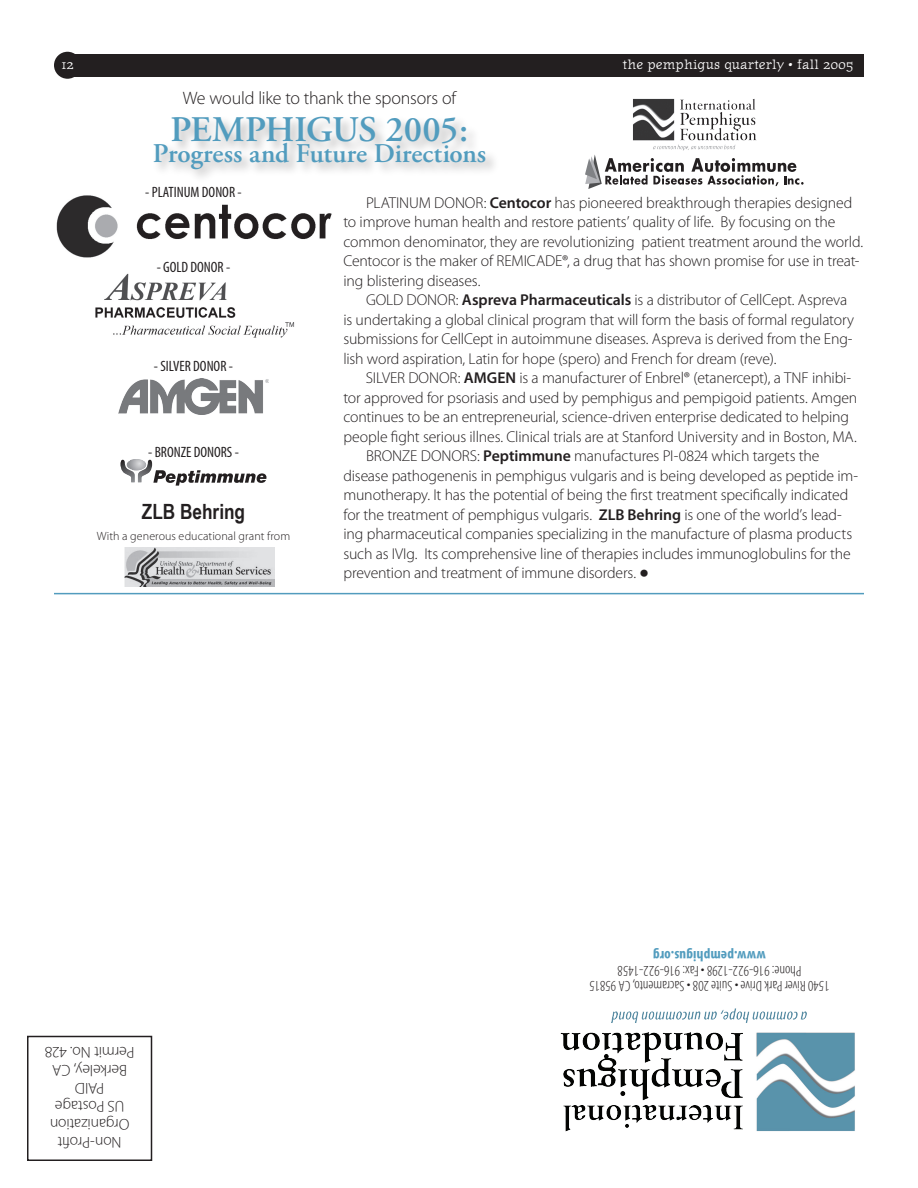
<style>
.page{position:relative;width:918px;height:1188px;background:#fff}
.page>*{position:absolute;margin:0;border:0;box-sizing:border-box;transform-origin:0 0}
.t1{font:600 36px "Adobe Garamond Pro";letter-spacing:-.015em;color:#529cbe}
.t2{font:600 27px "Adobe Garamond Pro";letter-spacing:-.005em;color:#529cbe}
.t3{font:700 21px "Arial Narrow";color:#231f20}
.t4{font:300 18px "Myriad Pro";letter-spacing:-.015em;color:#231f20}
.t5{font:300 15.75px/19.5px "Myriad Pro";letter-spacing:-.01em;color:#231f20}
.t6{font:300 condensed 15px/15px "Myriad Pro";color:#231f20;text-align:center}
.t7{font:condensed 15px "Myriad Pro";color:#231f20}
.t8{font:700 condensed 15px "Myriad Pro";letter-spacing:.01em;color:#529cbe}
.t9{font:13.5px "Journal Text";color:#fff}
.t10{font:300 12px "Myriad Pro";letter-spacing:.005em;color:#231f20}
.s1{font-weight:600}
.s2{font-weight:600;font-size:30px}
</style>
<div class="page">
<div style="left:54px;top:52px;width:27px;height:27px;background:#231f20;border-radius:50%"></div>
<div style="left:62px;top:54px;width:802px;height:23px;background:#231f20"></div>
<hr style="left:54px;top:593px;width:810px;height:1px;background:#529cbe">
<div style="left:27px;top:1036px;width:125px;height:125px;border:2px solid #231f20"></div>
<img style="left:560px;top:1008px;width:295px;height:124px">
<img style="left:56px;top:195px;width:276px;height:63px">
<img style="left:95px;top:273px;width:200px;height:65px">
<svg style="left:585px;top:155px;width:219px;height:34px"></svg>
<img style="left:633px;top:98px;width:124px;height:53px">
<div style="left:152px;top:113px;width:349px;height:72px;background:#231f20;opacity:.35"></div>
<img style="left:118px;top:378px;width:151px;height:37px">
<img style="left:124px;top:548px;width:150px;height:39px">
<svg style="left:121px;top:460px;width:145px;height:26px"></svg>
<p class="t9" style="left:62px;top:57px;width:14px">12</p>
<p class="t9" style="left:623px;top:57px;width:232px">the pemphigus quarterly • fall 2005</p>
<p class="t4" style="left:183px;top:89px;width:275px">We would like to thank the sponsors of</p>
<h1 class="t1" style="left:171px;top:109px;width:299px">PEMPHIGUS 2005:</h1>
<h2 class="t2" style="left:153px;top:138px;width:335px">Progress and Future Directions</h2>
<p class="t7" style="left:145px;top:184px;width:98px">- PLATINUM DONOR -</p>
<p class="t7" style="left:157px;top:259px;width:75px">- GOLD DONOR -</p>
<p class="t7" style="left:154px;top:358px;width:81px">- SILVER DONOR -</p>
<p class="t7" style="left:148px;top:444px;width:92px">- BRONZE DONORS -</p>
<h3 class="t3" style="left:142px;top:496px;width:105px">ZLB Behring</h3>
<p class="t10" style="left:97px;top:529px;width:195px">With a generous educational grant from</p>
<p class="t5" style="left:343px;top:193px;width:521px;text-indent:23px">PLATINUM DONOR: <span class="s1">Centocor</span> has pioneered breakthrough therapies designed to improve human health and restore patients’ quality of life. By focusing on the common denominator, they are revolutionizing patient treatment around the world.<br>Centocor is the maker of REMICADE®, a drug that has shown promise for use in treat&shy;ing blistering diseases.</p>
<p class="t5" style="left:343px;top:290px;width:512px;text-indent:23px">GOLD DONOR: <span class="s1">Aspreva Pharmaceuticals</span> is a distributor of CellCept. Aspreva is undertaking a global clinical program that will form the basis of formal regulatory submissions for CellCept in autoimmune diseases. Aspreva is derived from the Eng&shy;lish word aspiration, Latin for hope (spero) and French for dream (reve).</p>
<p class="t5" style="left:366px;top:368px;width:487px">SILVER DONOR: <span class="s1">AMGEN</span> is a manufacturer of Enbrel® (etanercept), a TNF inhibi-</p>
<p class="t5" style="left:344px;top:388px;width:515px">tor approved for psoriasis and used by pemphigus and pempigoid patients. Amgen</p>
<p class="t5" style="left:344px;top:407px;width:507px">continues to be an entrepreneurial, science-driven enterprise dedicated to helping</p>
<p class="t5" style="left:344px;top:427px;width:515px">people fight serious illnes. Clinical trials are at Stanford University and in Boston, MA.</p>
<p class="t5" style="left:366px;top:446px;width:455px">BRONZE DONORS: <span class="s1">Peptimmune</span> manufactures PI-0824 which targets the</p>
<p class="t5" style="left:344px;top:466px;width:516px">disease pathogenenis in pemphigus vulgaris and is being developed as peptide im-</p>
<p class="t5" style="left:343px;top:485px;width:506px">munotherapy. It has the potential of being the first treatment specifically indicated</p>
<p class="t5" style="left:343px;top:505px;width:500px">for the treatment of pemphigus vulgaris. <span class="s1">ZLB Behring</span> is one of the world’s lead-</p>
<p class="t5" style="left:344px;top:524px;width:510px">ing pharmaceutical companies specializing in the manufacture of plasma products</p>
<p class="t5" style="left:344px;top:544px;width:509px">such as IVIg. Its comprehensive line of therapies includes immunoglobulins for the</p>
<p class="t5" style="left:344px;top:563px;width:307px">prevention and treatment of immune disorders. <span class="s2">•</span></p>
<p class="t5" style="left:134px;top:1151px;width:91px;line-height:18px;text-align:center;rotate:-180deg">Non-Profit<br>Organization<br>US Postage<br>PAID<br>Berkeley, CA<br>Permit No. 428</p>
<p class="t8" style="left:766px;top:964px;width:114px;rotate:-180deg">www.pemphigus.org</p>
<p class="t6" style="left:830px;top:993px;width:242px;rotate:-180deg">1540 River Park Drive • Suite 208 • Sacramento, CA 95815<br>Phone: 916-922-1298 • Fax: 916-922-1458</p>
</div>
